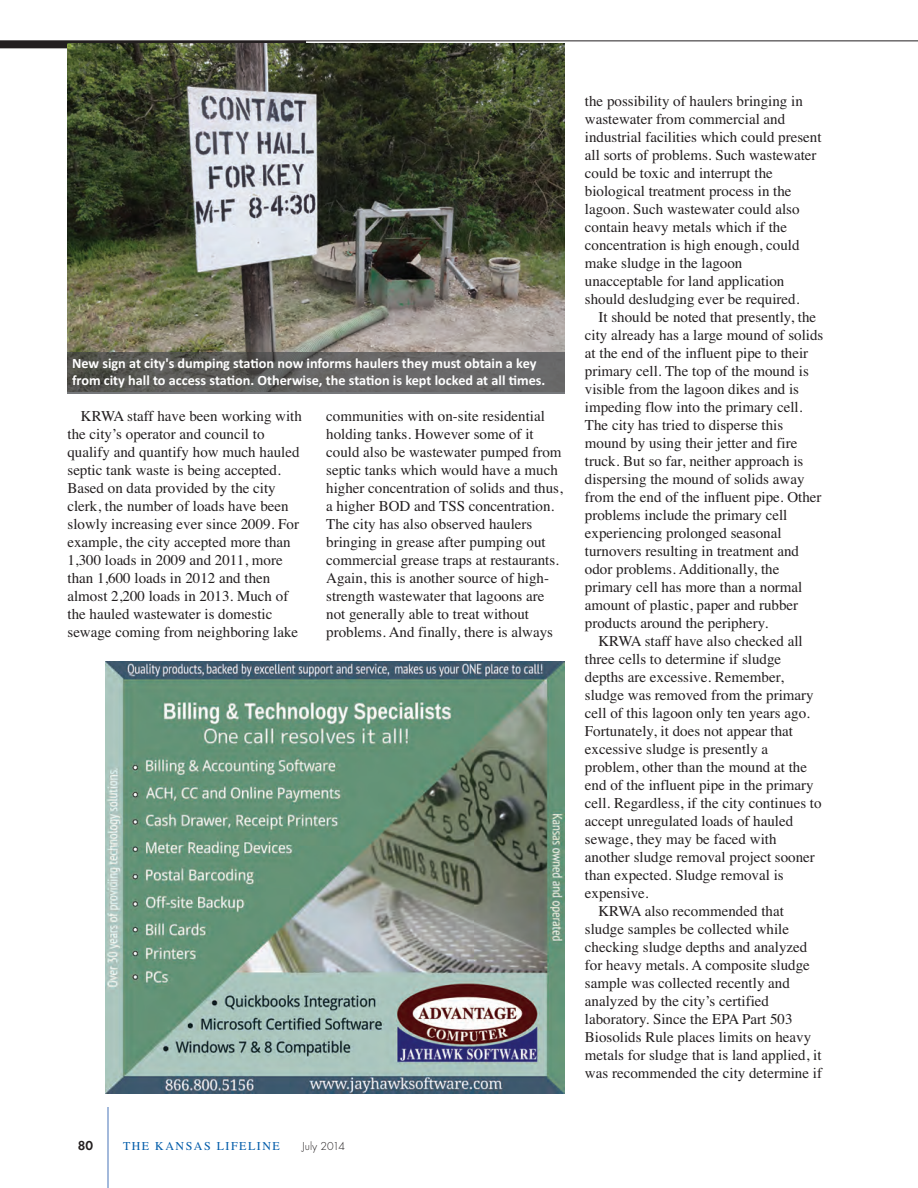
<style>
.page{position:relative;width:918px;height:1188px;background:#fff}
.page>*{position:absolute;margin:0;border:0;box-sizing:border-box;transform-origin:0 0}
.t1{font:15px/18px "Times";color:#231f20}
.t2{font:700 14.25px/17.1px "Calibri";color:#fff}
.t3{font:600 13.5px "Futura T";color:#231f20}
.t4{font:12px "Times";letter-spacing:.125em;color:#015ba9}
.t5{font:300 12px "Futura T";color:#231f20}
</style>
<div class="page">
<hr style="left:108px;top:1107px;width:1px;height:81px;background:#4975b9">
<hr style="left:0;top:40px;width:918px;height:1px;background:#231f20">
<div style="left:0;top:41px;width:306px;height:7px;background:#231f20"></div>
<img style="left:106px;top:661px;width:459px;height:432px">
<img style="left:68px;top:43px;width:497px;height:309px">
<hr style="left:68px;top:392px;width:497px;height:1px;background:#76787b">
<img style="left:68px;top:352px;width:497px;height:40px">
<p class="t2" style="left:72px;top:356px;width:475px">New sign at city's dumping station now informs haulers they must obtain a key from city hall to access station. Otherwise, the station is kept locked at all times.</p>
<p class="t1" style="left:67px;top:409px;width:236px;text-indent:14px">KRWA staff have been working with the city’s operator and council to qualify and quantify how much hauled septic tank waste is being accepted.<br>Based on data provided by the city clerk, the number of loads have been slowly increasing ever since 2009. For example, the city accepted more than 1,300 loads in 2009 and 2011, more than 1,600 loads in 2012 and then almost 2,200 loads in 2013. Much of the hauled wastewater is domestic sewage coming from neighboring lake</p>
<p class="t1" style="left:326px;top:409px;width:238px">communities with on-site residential holding tanks. However some of it could also be wastewater pumped from septic tanks which would have a much higher concentration of solids and thus, a higher BOD and TSS concentration.<br>The city has also observed haulers bringing in grease after pumping out commercial grease traps at restaurants.<br>Again, this is another source of high&shy;strength wastewater that lagoons are not generally able to treat without problems. And finally, there is always</p>
<p class="t1" style="left:585px;top:93px;width:238px">the possibility of haulers bringing in wastewater from commercial and industrial facilities which could present all sorts of problems. Such wastewater could be toxic and interrupt the biological treatment process in the lagoon. Such wastewater could also contain heavy metals which if the concentration is high enough, could make sludge in the lagoon unacceptable for land application should desludging ever be required.</p>
<p class="t1" style="left:585px;top:309px;width:240px;text-indent:14px">It should be noted that presently, the city already has a large mound of solids at the end of the influent pipe to their primary cell. The top of the mound is visible from the lagoon dikes and is impeding flow into the primary cell.<br>The city has tried to disperse this mound by using their jetter and fire truck. But so far, neither approach is dispersing the mound of solids away from the end of the influent pipe. Other problems include the primary cell experiencing prolonged seasonal turnovers resulting in treatment and odor problems. Additionally, the primary cell has more than a normal amount of plastic, paper and rubber products around the periphery.</p>
<p class="t1" style="left:598px;top:633px;width:206px">KRWA staff have also checked all</p>
<p class="t1" style="left:585px;top:651px;width:198px">three cells to determine if sludge</p>
<p class="t1" style="left:585px;top:669px;width:200px">depths are excessive. Remember,</p>
<p class="t1" style="left:585px;top:687px;width:230px">sludge was removed from the primary</p>
<p class="t1" style="left:585px;top:705px;width:226px">cell of this lagoon only ten years ago.</p>
<p class="t1" style="left:585px;top:723px;width:210px">Fortunately, it does not appear that</p>
<p class="t1" style="left:585px;top:741px;width:185px">excessive sludge is presently a</p>
<p class="t1" style="left:585px;top:759px;width:224px">problem, other than the mound at the</p>
<p class="t1" style="left:585px;top:777px;width:230px">end of the influent pipe in the primary</p>
<p class="t1" style="left:585px;top:795px;width:238px">cell. Regardless, if the city continues to</p>
<p class="t1" style="left:585px;top:813px;width:210px">accept unregulated loads of hauled</p>
<p class="t1" style="left:585px;top:831px;width:193px">sewage, they may be faced with</p>
<p class="t1" style="left:585px;top:849px;width:231px">another sludge removal project sooner</p>
<p class="t1" style="left:585px;top:867px;width:200px">than expected. Sludge removal is</p>
<p class="t1" style="left:585px;top:885px;width:65px">expensive.</p>
<p class="t1" style="left:598px;top:903px;width:187px">KRWA also recommended that</p>
<p class="t1" style="left:585px;top:921px;width:206px">sludge samples be collected while</p>
<p class="t1" style="left:585px;top:939px;width:224px">checking sludge depths and analyzed</p>
<p class="t1" style="left:585px;top:957px;width:226px">for heavy metals. A composite sludge</p>
<p class="t1" style="left:585px;top:975px;width:206px">sample was collected recently and</p>
<p class="t1" style="left:585px;top:993px;width:186px">analyzed by the city’s certified</p>
<p class="t1" style="left:585px;top:1011px;width:209px">laboratory. Since the EPA Part 503</p>
<p class="t1" style="left:585px;top:1029px;width:228px">Biosolids Rule places limits on heavy</p>
<p class="t1" style="left:585px;top:1047px;width:238px">metals for sludge that is land applied, it</p>
<p class="t1" style="left:585px;top:1065px;width:239px">was recommended the city determine if</p>
<p class="t3" style="left:78px;top:1140px;width:17px">80</p>
<p class="t4" style="left:123px;top:1142px;width:158px">THE KANSAS LIFELINE</p>
<p class="t5" style="left:302px;top:1139px;width:45px">July 2014</p>
</div>
